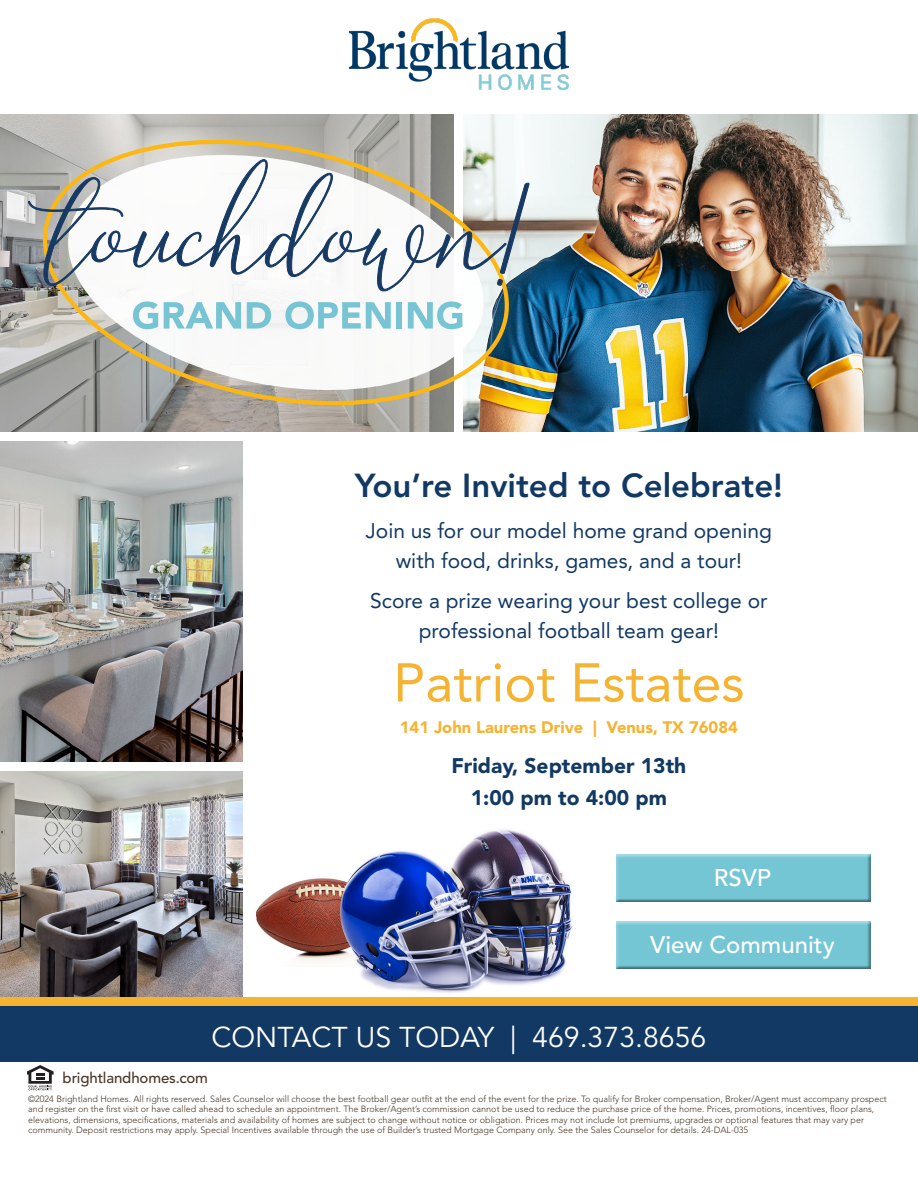
<style>
.page{position:relative;width:918px;height:1188px;background:#fff}
.page>*{position:absolute;margin:0;border:0;box-sizing:border-box;transform-origin:0 0}
.t1{font:54px "Avenir LT Std";color:#f5b332}
.t2{font:800 33px "Avenir LT Std";color:#123963}
.Footer_CTA{font:28.5px "Avenir LT Std";color:#fff}
.Footer_CTA-2{font:500 24px "Avenir LT Std";color:#fff}
.t3{font:21px/30px "Avenir LT Std";color:#123963;text-align:center}
.t4{font:900 21px/31.5px "Avenir LT Std";color:#123963;text-align:center}
.t5{font:900 16.5px "Avenir LT Std";color:#f5b332}
.Website{font:500 15px "Avenir LT Std";letter-spacing:-.01em;color:#4a3628}
.Disclaimer{font:300 9px/10.5px "Avenir LT Std";color:#463627}
</style>
<div class="page">
<img style="left:0;top:114px;width:918px;height:318px">
<img style="left:256px;top:878px;width:76px;height:84px">
<img style="left:332px;top:830px;width:240px;height:163px">
<img style="left:0;top:771px;width:243px;height:226px">
<img style="left:0;top:441px;width:243px;height:321px">
<div style="left:0;top:1006px;width:918px;height:56px;background:#123963"></div>
<div style="left:0;top:997px;width:918px;height:9px;background:#f5b332"></div>
<img style="left:350px;top:18px;width:218px;height:72px">
<svg style="left:27px;top:1065px;width:27px;height:25px"></svg>
<div style="left:614px;top:921px;width:258px;height:49px;background:#231f20;opacity:.5"></div>
<div style="left:614px;top:853px;width:258px;height:50px;background:#231f20;opacity:.5"></div>
<div style="left:455px;top:104px;width:8px;height:336px;background:#fff"></div>
<svg style="left:28px;top:122px;width:496px;height:298px"></svg>
<svg style="left:28px;top:152px;width:502px;height:140px"></svg>
<svg style="left:133px;top:301px;width:25px;height:28px"></svg>
<svg style="left:164px;top:302px;width:77px;height:27px"></svg>
<svg style="left:247px;top:302px;width:24px;height:27px"></svg>
<svg style="left:285px;top:301px;width:106px;height:28px"></svg>
<div style="left:396px;top:302px;width:6px;height:27px;background:#77c5d4"></div>
<svg style="left:408px;top:301px;width:54px;height:28px"></svg>
<p class="t2" style="left:355px;top:466px;width:430px">You’re Invited to Celebrate!</p>
<p class="t3" style="left:366px;top:516px;width:408px">Join us for our model home grand opening with food, drinks, games, and a tour!</p>
<p class="t3" style="left:370px;top:586px;width:399px">Score a prize wearing your best college or professional football team gear!</p>
<p class="t1" style="left:393px;top:651px;width:353px">Patriot Estates</p>
<p class="t5" style="left:400px;top:717px;width:340px">141 John Laurens Drive | Venus, TX 76084</p>
<p class="t4" style="left:451px;top:750px;width:236px">Friday, September 13th<br>1:00 pm to 4:00 pm</p>
<p class="Footer_CTA-2" style="left:714px;top:864px;width:59px">RSVP</p>
<p class="Footer_CTA-2" style="left:650px;top:931px;width:186px">View Community</p>
<p class="Footer_CTA" style="left:211px;top:1021px;width:497px">CONTACT US TODAY | 469.373.8656</p>
<p class="Website" style="left:63px;top:1069px;width:147px">brightlandhomes.com</p>
<p class="Disclaimer" style="left:28px;top:1094px;width:860px">©2024 Brightland Homes. All rights reserved. Sales Counselor will choose the best football gear outfit at the end of the event for the prize. To qualify for Broker compensation, Broker/Agent must accompany prospect and register on the first visit or have called ahead to schedule an appointment. The Broker/Agent’s commission cannot be used to reduce the purchase price of the home. Prices, promotions, incentives, floor plans, elevations, dimensions, specifications, materials and availability of homes are subject to change without notice or obligation. Prices may not include lot premiums, upgrades or optional features that may vary per community. Deposit restrictions may apply. Special Incentives available through the use of Builder’s trusted Mortgage Company only. See the Sales Counselor for details. 24-DAL-035</p>
</div>
